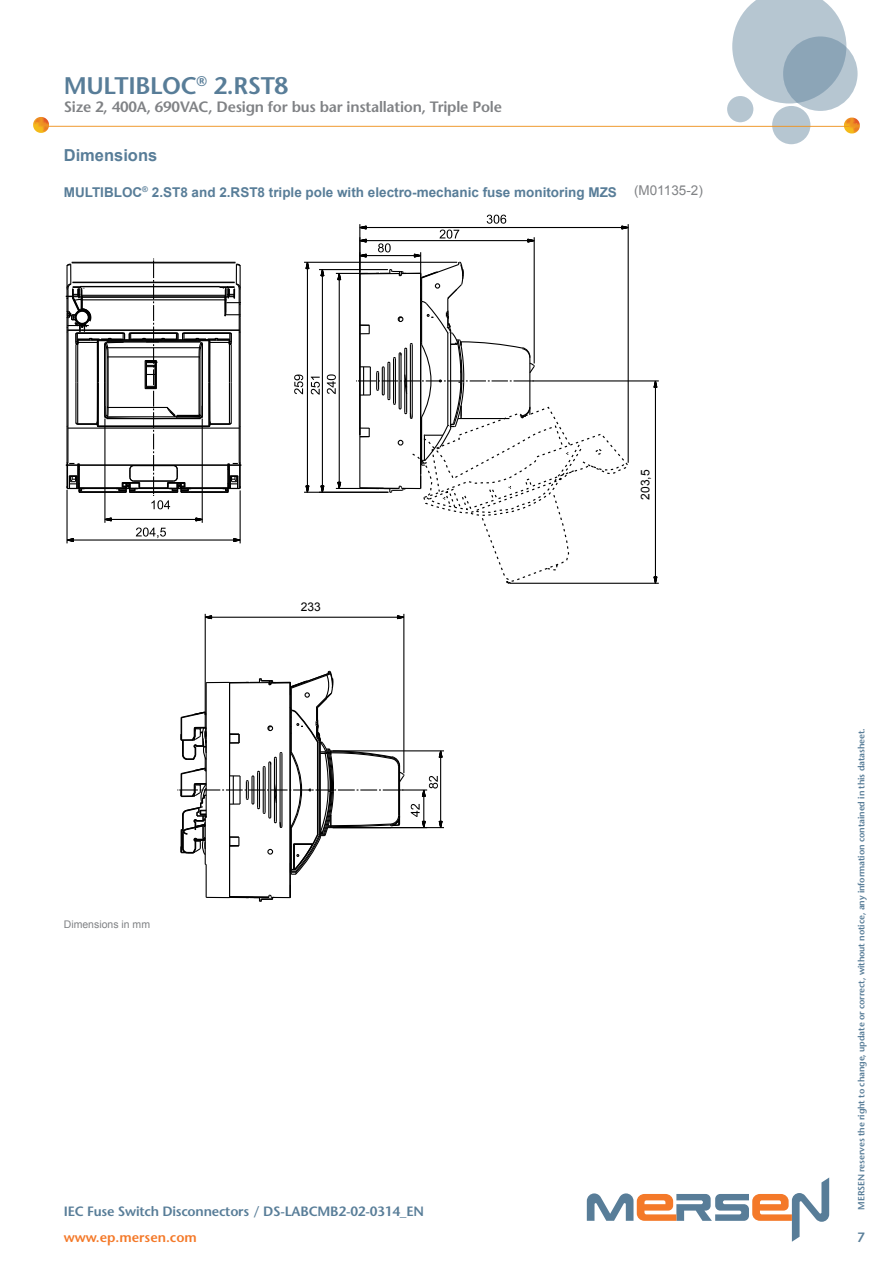
<style>
.page{position:relative;width:893px;height:1263px;background:#fff}
.page>*{position:absolute;margin:0;border:0;box-sizing:border-box;transform-origin:0 0}
.t1{font:600 24px "Stone Sans Std";letter-spacing:-.015em;color:#587d98}
.t2{font:700 16.5px "Arial";color:#587d98}
.t3{font:600 15px "Stone Sans Std";letter-spacing:-.015em;color:#808285}
.t4{font:700 13.5px "Arial";color:#587d98}
.t5{font:600 13.5px "Stone Sans Std";letter-spacing:-.015em;color:#587d98}
.t6{font:600 13.5px "Stone Sans Std";color:#f47929}
.t7{font:13.5px "Arial";color:#808285}
.t8{font:12px "Arial";color:#000}
.t9{font:10.5px "Arial";color:#808285}
.t10{font:600 9px "Stone Sans Std";letter-spacing:-.015em;color:#587d98}
</style>
<div class="page">
<svg style="left:587px;top:1177px;width:242px;height:65px"></svg>
<svg style="left:66px;top:125px;width:176px;height:419px"></svg>
<hr style="left:205px;top:614px;width:1px;height:115px;background:#000">
<hr style="left:403px;top:614px;width:1px;height:159px;background:#000">
<hr style="left:205px;top:617px;width:199px;height:1px;background:#000">
<svg style="left:204px;top:614px;width:9px;height:6px"></svg>
<svg style="left:396px;top:614px;width:9px;height:6px"></svg>
<hr style="left:333px;top:827px;width:111px;height:1px;background:#000">
<hr style="left:333px;top:750px;width:111px;height:1px;background:#000">
<hr style="left:289px;top:683px;width:1px;height:214px;background:#000">
<hr style="left:290px;top:682px;width:1px;height:215px;background:#000">
<hr style="left:206px;top:864px;width:1px;height:33px;background:#000">
<hr style="left:229px;top:682px;width:1px;height:215px;background:#000">
<svg style="left:206px;top:885px;width:85px;height:17px"></svg>
<svg style="left:177px;top:670px;width:266px;height:207px"></svg>
<hr style="left:336px;top:273px;width:32px;height:1px;background:#000">
<hr style="left:336px;top:488px;width:32px;height:1px;background:#000">
<hr style="left:339px;top:273px;width:1px;height:215px;background:#000">
<svg style="left:336px;top:272px;width:6px;height:9px"></svg>
<svg style="left:336px;top:481px;width:6px;height:7px"></svg>
<hr style="left:319px;top:269px;width:69px;height:1px;background:#000">
<hr style="left:322px;top:270px;width:1px;height:222px;background:#000">
<svg style="left:320px;top:269px;width:5px;height:8px"></svg>
<svg style="left:320px;top:484px;width:5px;height:8px"></svg>
<hr style="left:510px;top:583px;width:149px;height:1px;background:#000">
<hr style="left:532px;top:380px;width:127px;height:1px;background:#000">
<hr style="left:655px;top:381px;width:1px;height:202px;background:#000">
<svg style="left:653px;top:575px;width:5px;height:9px"></svg>
<svg style="left:653px;top:380px;width:5px;height:9px"></svg>
<hr style="left:304px;top:492px;width:85px;height:1px;background:#000">
<hr style="left:304px;top:262px;width:153px;height:1px;background:#000">
<hr style="left:307px;top:262px;width:1px;height:230px;background:#000">
<svg style="left:305px;top:484px;width:5px;height:9px"></svg>
<svg style="left:305px;top:261px;width:5px;height:9px"></svg>
<svg style="left:356px;top:215px;width:273px;height:369px"></svg>
<svg style="left:294px;top:375px;width:9px;height:19px"></svg>
<svg style="left:311px;top:377px;width:9px;height:18px"></svg>
<svg style="left:327px;top:374px;width:9px;height:20px"></svg>
<svg style="left:732px;top:0;width:114px;height:103px"></svg>
<svg style="left:783px;top:36px;width:74px;height:75px;background:#99afbf"></svg>
<div style="left:772px;top:106px;width:38px;height:38px;background:#b6c6d1;border-radius:50%"></div>
<div style="left:727px;top:96px;width:26px;height:26px;background:#b6c6d1;border-radius:50%"></div>
<svg style="left:844px;top:118px;width:16px;height:16px"></svg>
<hr style="left:47px;top:126px;width:802px;height:1px;background:#ee9321">
<svg style="left:33px;top:117px;width:16px;height:16px"></svg>
<h1 class="t1" style="left:64px;top:71px;width:226px">MULTIBLOC<sup>®</sup> 2.RST8</h1>
<h3 class="t3" style="left:64px;top:98px;width:440px">Size 2, 400A, 690VAC, Design for bus bar installation, Triple Pole</h3>
<h2 class="t2" style="left:64px;top:144px;width:95px">Dimensions</h2>
<h3 class="t4" style="left:64px;top:183px;width:555px">MULTIBLOC<sup>®</sup> 2.ST8 and 2.RST8 triple pole with electro-mechanic fuse monitoring MZS</h3>
<h3 class="t7" style="left:634px;top:181px;width:70px">(M01135-2)</h3>
<h3 class="t8" style="left:301px;top:599px;width:22px">233</h3>
<h3 class="t8" style="left:637px;top:500px;width:32px;rotate:-90deg">203,5</h3>
<p class="t10" style="left:856px;top:1209px;width:483px;rotate:-90deg">MERSEN reserves the right to change, update or correct, without notice, any information contained in this datasheet.</p>
<p class="t9" style="left:64px;top:917px;width:88px">Dimensions in mm</p>
<h3 class="t5" style="left:64px;top:1203px;width:362px">IEC Fuse Switch Disconnectors / DS-LABCMB2-02-0314_EN</h3>
<h3 class="t6" style="left:64px;top:1229px;width:135px">www.ep.mersen.com</h3>
<h3 class="t5" style="left:857px;top:1229px;width:9px">7</h3>
</div>
